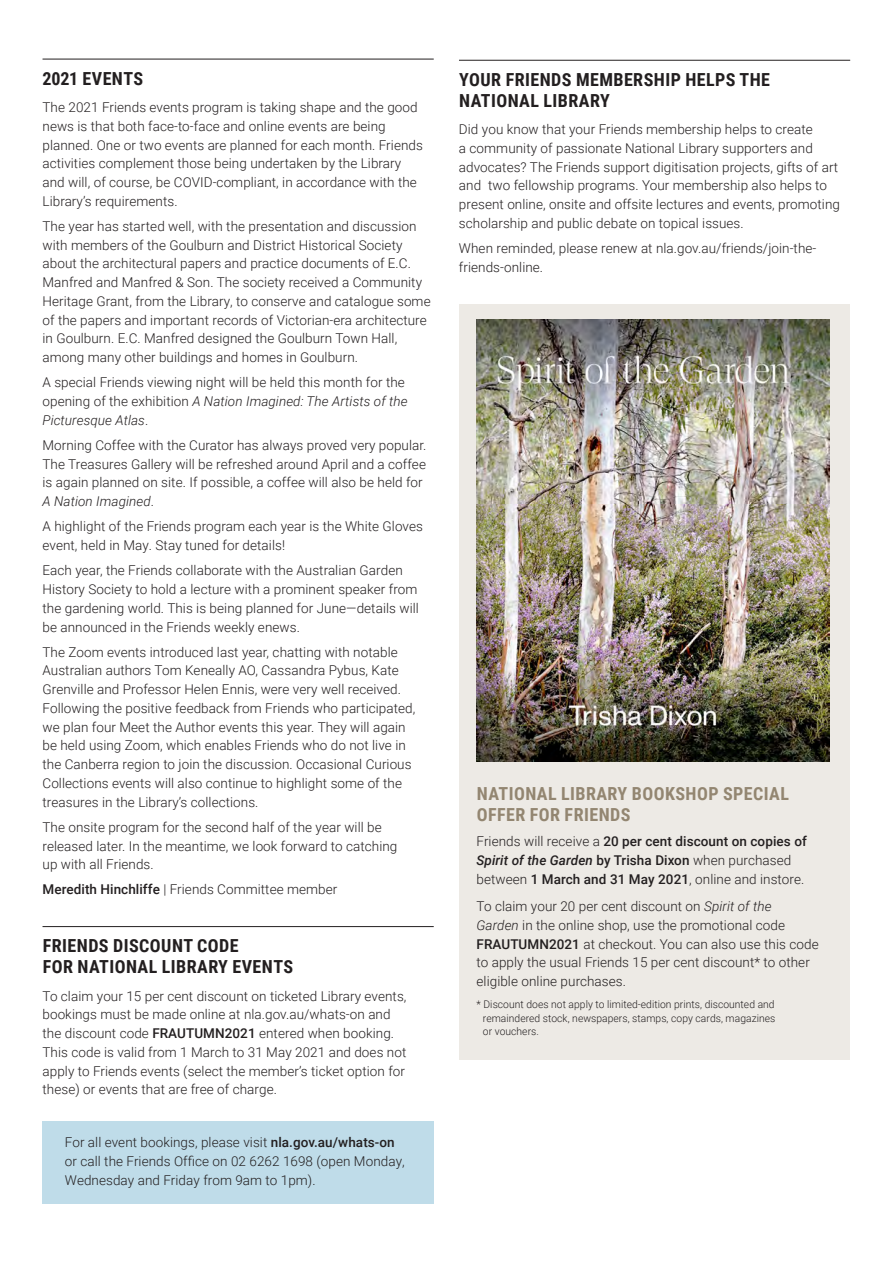
<style>
.page{position:relative;width:893px;height:1263px;background:#fff}
.page>*{position:absolute;margin:0;border:0;box-sizing:border-box;transform-origin:0 0}
.section_headings{font:700 18px/21px "Roboto Condensed";letter-spacing:.025em;color:#231f20}
.section_headings-2{font:700 18px/21px "Roboto Condensed";letter-spacing:.025em;color:#938671}
.body_text{font:300 13.5px/18.8px "Roboto";letter-spacing:.005em;color:#231f20}
.body_text-2{font:500 13.5px/18.8px "Roboto";letter-spacing:.005em;color:#231f20}
.body_text-3{font:300 10.5px/13.5px "Roboto";letter-spacing:.005em;color:#231f20;text-align:justify}
.s1{font-style:italic}
.s2{font-weight:500}
.s3{font-weight:300}
</style>
<div class="page">
<hr style="left:43px;top:59px;width:391px;height:1px;background:#231f20">
<hr style="left:43px;top:926px;width:391px;height:1px;background:#231f20">
<hr style="left:459px;top:60px;width:391px;height:1px;background:#231f20">
<div style="left:459px;top:304px;width:391px;height:755px;background:#edeae5"></div>
<img style="left:476px;top:320px;width:353px;height:441px">
<div style="left:43px;top:1121px;width:391px;height:82px;background:#bfdce9"></div>
<p class="section_headings" style="left:43px;top:67px;width:102px">2021 EVENTS</p>
<p class="body_text" style="left:43px;top:97px;width:382px">The 2021 Friends events program is taking shape and the good news is that both face-to-face and online events are being planned. One or two events are planned for each month. Friends activities complement those being undertaken by the Library and will, of course, be COVID-compliant, in accordance with the Library’s requirements.</p>
<p class="body_text" style="left:43px;top:216px;width:390px">The year has started well, with the presentation and discussion with members of the Goulburn and District Historical Society about the architectural papers and practice documents of E.C.<br>Manfred and Manfred &amp; Son. The society received a Community Heritage Grant, from the Library, to conserve and catalogue some of the papers and important records of Victorian-era architecture in Goulburn. E.C. Manfred designed the Goulburn Town Hall, among many other buildings and homes in Goulburn.</p>
<p class="body_text" style="left:43px;top:373px;width:367px">A special Friends viewing night will be held this month for the opening of the exhibition <span class="s1">A Nation Imagined: The Artists of the<br>Picturesque Atlas</span>.</p>
<p class="body_text" style="left:43px;top:435px;width:385px">Morning Coffee with the Curator has always proved very popular.<br>The Treasures Gallery will be refreshed around April and a coffee is again planned on site. If possible, a coffee will also be held for <span class="s1">A Nation Imagined</span>.</p>
<p class="body_text" style="left:43px;top:517px;width:382px">A highlight of the Friends program each year is the White Gloves event, held in May. Stay tuned for details!</p>
<p class="body_text" style="left:43px;top:560px;width:378px">Each year, the Friends collaborate with the Australian Garden History Society to hold a lecture with a prominent speaker from the gardening world. This is being planned for June—details will be announced in the Friends weekly enews.</p>
<p class="body_text" style="left:43px;top:642px;width:374px">The Zoom events introduced last year, chatting with notable Australian authors Tom Keneally AO, Cassandra Pybus, Kate Grenville and Professor Helen Ennis, were very well received.<br>Following the positive feedback from Friends who participated, we plan four Meet the Author events this year. They will again be held using Zoom, which enables Friends who do not live in the Canberra region to join the discussion. Occasional Curious Collections events will also continue to highlight some of the treasures in the Library’s collections.</p>
<p class="body_text" style="left:43px;top:817px;width:356px">The onsite program for the second half of the year will be released later. In the meantime, we look forward to catching up with all Friends.</p>
<p class="body_text" style="left:43px;top:880px;width:296px"><span class="s2">Meredith Hinchliffe</span> | Friends Committee member</p>
<p class="section_headings" style="left:43px;top:935px;width:252px">FRIENDS DISCOUNT CODE<br>FOR NATIONAL LIBRARY EVENTS</p>
<p class="body_text" style="left:43px;top:986px;width:365px">To claim your 15 per cent discount on ticketed Library events, bookings must be made online at nla.gov.au/whats-on and the discount code <span class="s2">FRAUTUMN2021</span> entered when booking.<br>This code is valid from 1 March to 31 May 2021 and does not apply to Friends events (select the member’s ticket option for these) or events that are free of charge.</p>
<p class="body_text" style="left:65px;top:1132px;width:341px">For all event bookings, please visit <span class="s2">nla.gov.au/whats-on </span>or call the Friends Office on 02 6262 1698 (open Monday,<br>Wednesday and Friday from 9am to 1pm).</p>
<p class="section_headings" style="left:459px;top:68px;width:312px">YOUR FRIENDS MEMBERSHIP HELPS THE<br>NATIONAL LIBRARY</p>
<p class="body_text" style="left:459px;top:120px;width:383px">Did you know that your Friends membership helps to create<br>a community of passionate National Library supporters and advocates? The Friends support digitisation projects, gifts of art and two fellowship programs. Your membership also helps to present online, onsite and offsite lectures and events, promoting scholarship and public debate on topical issues.</p>
<p class="body_text" style="left:459px;top:238px;width:359px">When reminded, please renew at nla.gov.au/friends/join-the&shy;friends-online.</p>
<p class="section_headings-2" style="left:477px;top:783px;width:314px">NATIONAL LIBRARY BOOKSHOP SPECIAL<br>OFFER FOR FRIENDS</p>
<p class="body_text-2" style="left:477px;top:832px;width:332px"><span class="s3">Friends will receive a</span> 20 per cent discount on copies of<br><span class="s1">Spirit of the Garden</span> by Trisha Dixon <span class="s3">when purchased between</span> 1 March and 31 May 2021<span class="s3">, online and instore.</span></p>
<p class="body_text" style="left:477px;top:896px;width:344px">To claim your 20 per cent discount on <span class="s1">Spirit of the<br>Garden</span> in the online shop, use the promotional code <span class="s2">FRAUTUMN2021</span> at checkout. You can also use this code to apply the usual Friends 15 per cent discount* to other eligible online purchases.</p>
<p class="body_text-3" style="left:483px;top:997px;width:294px;text-indent:-6px">* Discount does not apply to limited-edition prints, discounted and remaindered stock, newspapers, stamps, copy cards, magazines or vouchers.</p>
</div>
